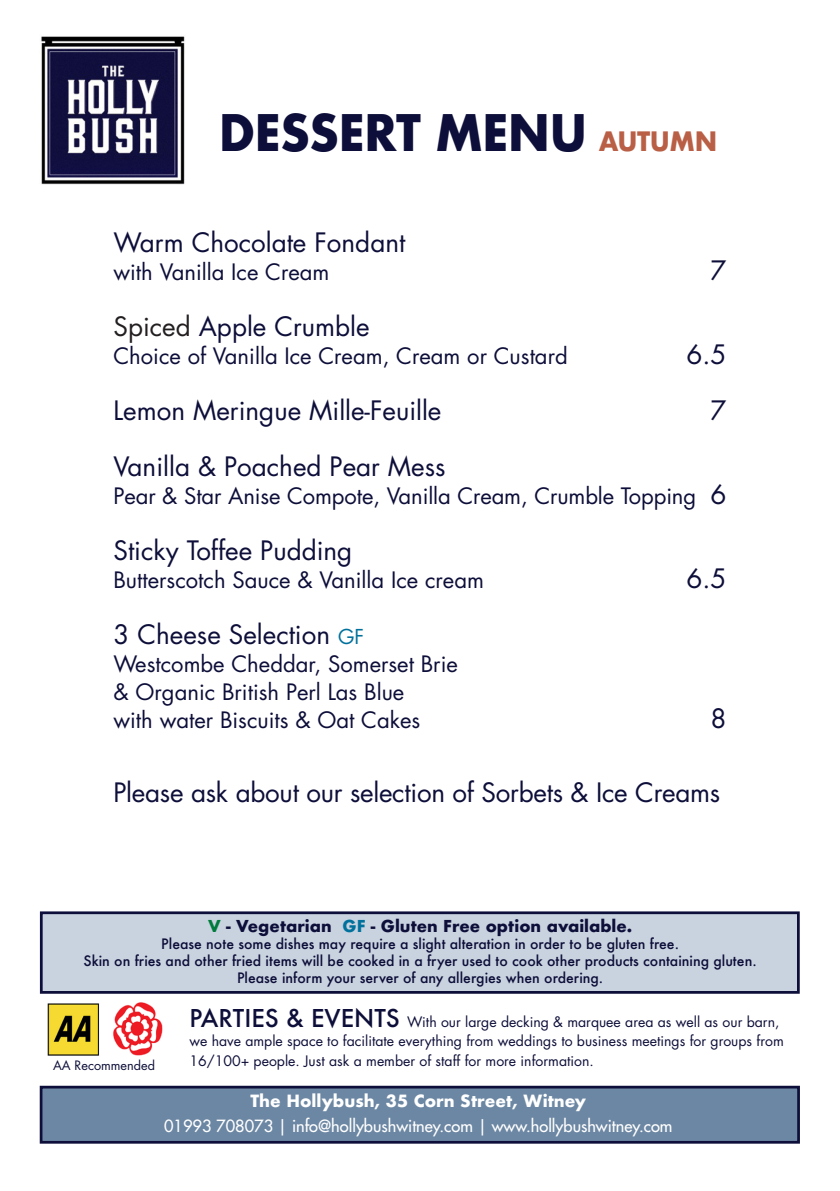
<style>
.page{position:relative;width:840px;height:1191px;background:#fff}
.page>*{position:absolute;margin:0;border:0;box-sizing:border-box;transform-origin:0 0}
.t1{font:700 49px "Futura";letter-spacing:-.02em;color:#0d0e39;scale:.95 1}
.t2{font:26px "Futura";color:#0d0e39}
.t3{font:22px/28px "Futura";color:#0d0e39}
.t4{font:16.4px "Futura";color:#fff}
.t5{font:700 16.4px "Futura";color:#fff}
.t6{font:700 16px "Futura";color:#0d0e39}
.t7{font:500 14px "Futura";color:#0d0e39}
.t8{font:14px/19.6px "Futura";color:#0d0e39}
.t9{font:12.6px "Futura";color:#0d0e39}
.s1{font-size:26px;color:#b95f46}
.s2{color:#231f20}
.s3{font-size:26px}
.s4{font-size:20px;color:#00719c}
.s5{color:#007b3c}
.s6{color:#00719c}
.s7{font-weight:500;font-size:23.8px}
</style>
<div class="page">
<div style="left:40px;top:1085px;width:759px;height:58px;background:#6c87a3;border:3px solid #0d0e39"></div>
<div style="left:40px;top:911px;width:759px;height:82px;background:#c9d3df;border:3px solid #0d0e39"></div>
<img style="left:41px;top:36px;width:144px;height:149px">
<img style="left:47px;top:1002px;width:116px;height:54px">
<p class="t1" style="left:219px;top:98px;width:525px">DESSERT MENU <span class="s1">AUTUMN</span></p>
<p class="t2" style="left:113px;top:226px;width:293px">Warm Chocolate Fondant</p>
<p class="t3" style="left:113px;top:258px;width:217px">with Vanilla Ice Cream</p>
<p class="t2" style="left:710px;top:254px;width:18px">7</p>
<p class="t2" style="left:113px;top:310px;width:257px"><span class="s2">Spiced</span> Apple Crumble</p>
<p class="t3" style="left:113px;top:342px;width:455px">Choice of Vanilla Ice Cream, Cream or Custard</p>
<p class="t2" style="left:686px;top:338px;width:42px">6.5</p>
<p class="t2" style="left:113px;top:394px;width:329px">Lemon Meringue Mille-Feuille</p>
<p class="t2" style="left:710px;top:394px;width:18px">7</p>
<p class="t2" style="left:113px;top:450px;width:333px">Vanilla &amp; Poached Pear Mess</p>
<p class="t3" style="left:113px;top:482px;width:614px">Pear &amp; Star Anise Compote, Vanilla Cream, Crumble Topping <span class="s3">6</span></p>
<p class="t2" style="left:113px;top:534px;width:240px">Sticky Toffee Pudding</p>
<p class="t3" style="left:113px;top:566px;width:372px">Butterscotch Sauce &amp; Vanilla Ice cream</p>
<p class="t2" style="left:686px;top:562px;width:42px">6.5</p>
<p class="t2" style="left:113px;top:618px;width:252px">3 Cheese Selection <span class="s4">GF</span></p>
<p class="t3" style="left:113px;top:650px;width:346px">Westcombe Cheddar, Somerset Brie</p>
<p class="t3" style="left:113px;top:678px;width:308px">&amp; Organic British Perl Las Blue with water Biscuits &amp; Oat Cakes</p>
<p class="t2" style="left:710px;top:702px;width:18px">8</p>
<p class="t2" style="left:113px;top:776px;width:608px">Please ask about our selection of Sorbets &amp; Ice Creams</p>
<p class="t6" style="left:208px;top:914px;width:425px"><span class="s5">V</span> - Vegetarian <span class="s6">GF</span> - Gluten Free option available.</p>
<p class="t7" style="left:161px;top:934px;width:519px">Please note some dishes may require a slight alteration in order to be gluten free.</p>
<p class="t7" style="left:84px;top:951px;width:674px">Skin on fries and other fried items will be cooked in a fryer used to cook other products containing gluten.</p>
<p class="t7" style="left:237px;top:967px;width:367px">Please inform your server of any allergies when ordering.</p>
<p class="t8" style="left:189px;top:1011px;width:595px"><span class="s7">PARTIES &amp; EVENTS</span> With our large decking &amp; marquee area as well as our barn, we have ample space to facilitate everything from weddings to business meetings for groups from</p>
<p class="t9" style="left:53px;top:1057px;width:103px">AA Recommended</p>
<p class="t8" style="left:189px;top:1051px;width:406px">16/100+ people. Just ask a member of staff for more information.</p>
<p class="t5" style="left:250px;top:1089px;width:337px">The Hollybush, 35 Corn Street, Witney</p>
<p class="t4" style="left:164px;top:1115px;width:509px">01993 708073 | info@hollybushwitney.com | www.hollybushwitney.com</p>
</div>
